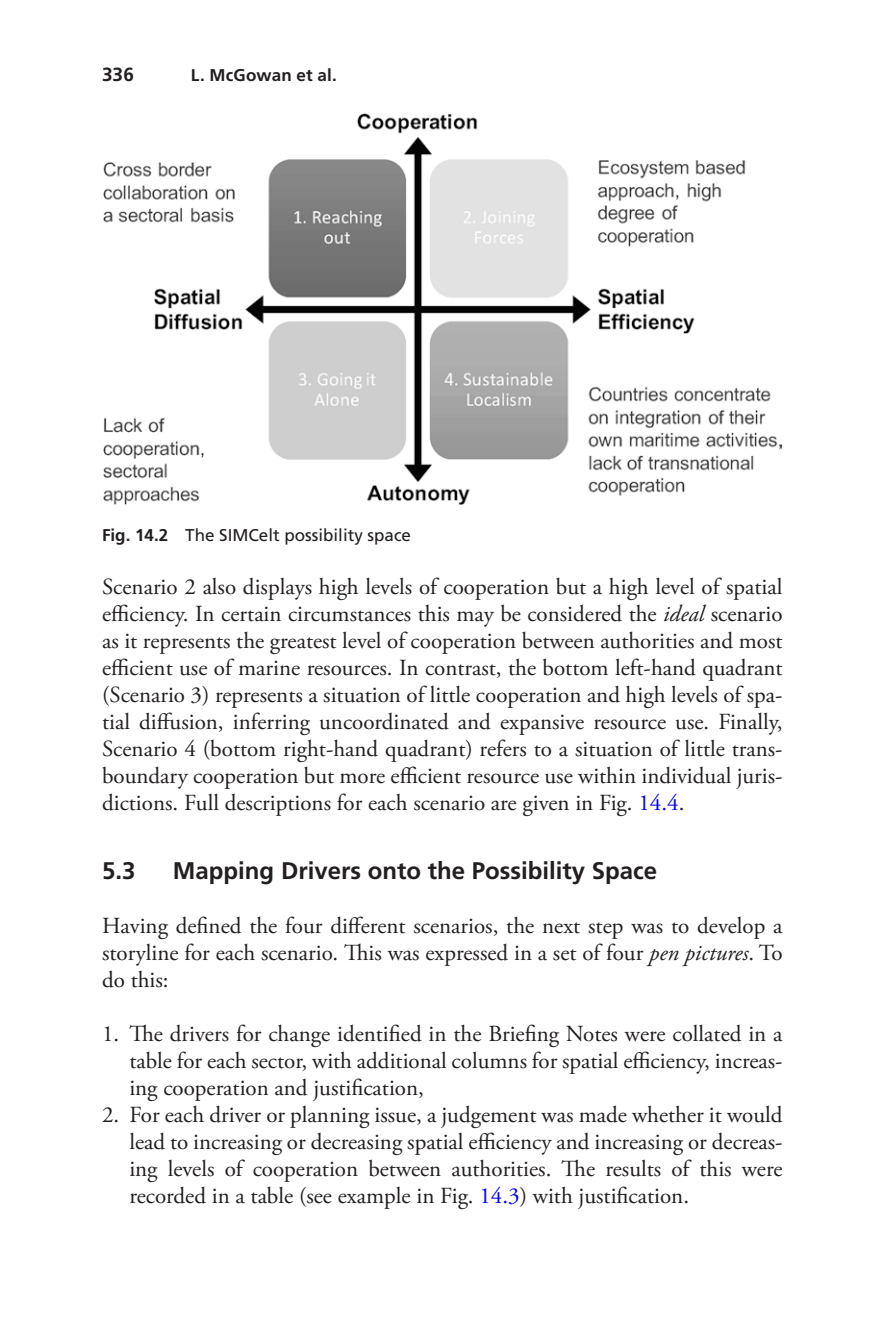
<style>
.page{position:relative;width:879px;height:1333px;background:#fff}
.page>*{position:absolute;margin:0;border:0;box-sizing:border-box;transform-origin:0 0}
._2_hd{font:700 24px "Frutiger LT Pro";color:#231f20}
.Text_flush{font:23px/27px "Adobe Garamond Pro";color:#231f20;text-align:justify}
.t1{font:700 19px "Frutiger LT Pro";color:#231f20}
.t2{font:17px "Frutiger LT Pro";color:#231f20}
.t3{font:700 17px "Frutiger LT Pro";letter-spacing:.01em;color:#231f20}
.s1{font-weight:700}
.s2{font-style:italic}
.s3{color:#0000fa}
</style>
<div class="page">
<img style="left:103px;top:113px;width:678px;height:391px">
<p class="t1" style="left:102px;top:64px;width:33px">336</p>
<p class="t3" style="left:191px;top:65px;width:148px">L. McGowan et al.</p>
<p class="t2" style="left:102px;top:525px;width:310px"><span class="s1">Fig. 14.2</span> The SIMCelt possibility space</p>
<p class="Text_flush" style="left:102px;top:574px;width:682px">Scenario 2 also displays high levels of cooperation but a high level of spatial efficiency. In certain circumstances this may be considered the <span class="s2">ideal</span> scenario as it represents the greatest level of cooperation between authorities and most efficient use of marine resources. In contrast, the bottom left-hand quadrant (Scenario 3) represents a situation of little cooperation and high levels of spa&shy;tial diffusion, inferring uncoordinated and expansive resource use. Finally, Scenario 4 (bottom right-hand quadrant) refers to a situation of little trans&shy;boundary cooperation but more efficient resource use within individual juris&shy;dictions. Full descriptions for each scenario are given in Fig. <span class="s3">14.4</span>.</p>
<h3 class="_2_hd" style="left:102px;top:856px;width:35px">5.3</h3>
<h3 class="_2_hd" style="left:173px;top:856px;width:486px">Mapping Drivers onto the Possibility Space</h3>
<p class="Text_flush" style="left:102px;top:912px;width:682px">Having defined the four different scenarios, the next step was to develop a storyline for each scenario. This was expressed in a set of four <span class="s2">pen pictures</span>. To do this:</p>
<p class="Text_flush" style="left:129px;top:1020px;width:655px;text-indent:-27px">1. The drivers for change identified in the Briefing Notes were collated in a table for each sector, with additional columns for spatial efficiency, increas&shy;ing cooperation and justification,</p>
<p class="Text_flush" style="left:129px;top:1101px;width:655px;text-indent:-27px">2. For each driver or planning issue, a judgement was made whether it would lead to increasing or decreasing spatial efficiency and increasing or decreas&shy;ing levels of cooperation between authorities. The results of this were recorded in a table (see example in Fig. <span class="s3">14.3</span>) with justification.</p>
</div>
